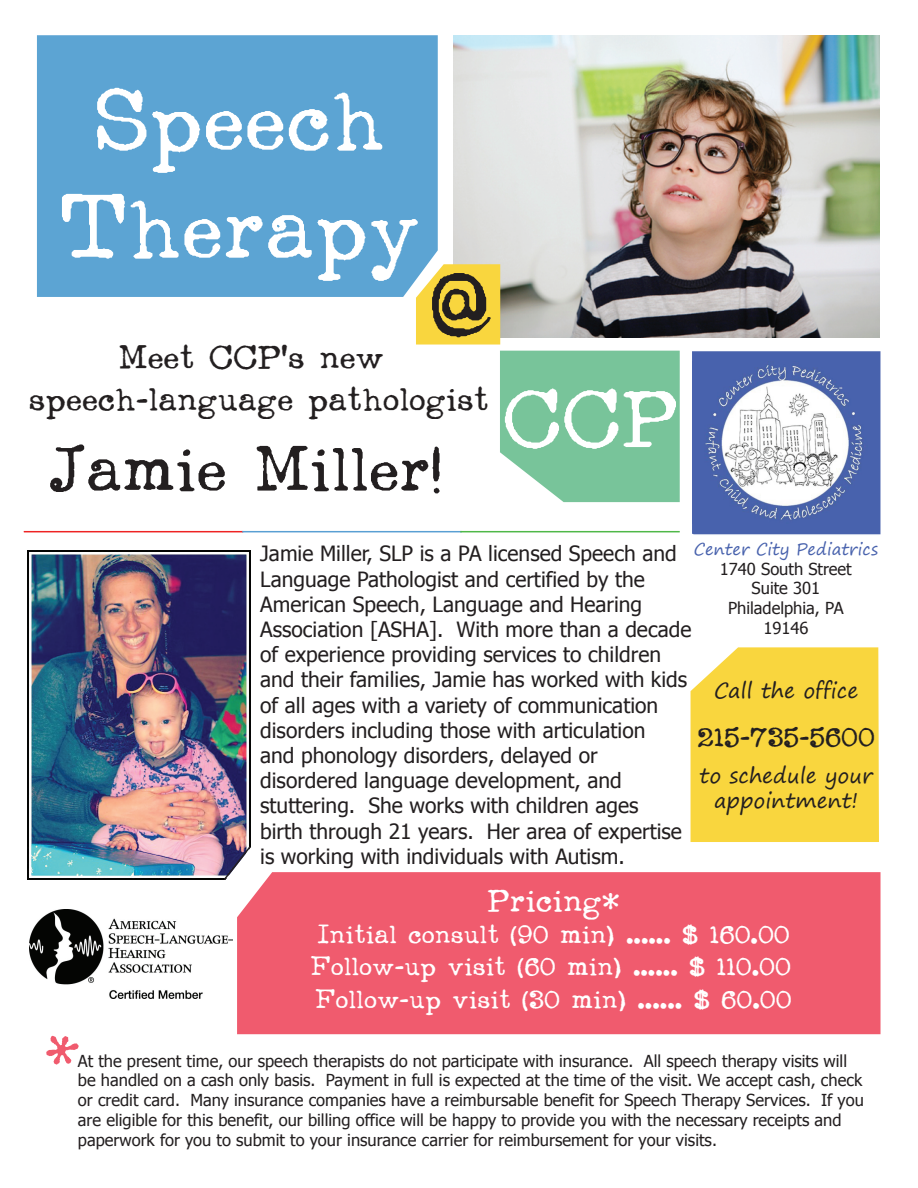
<style>
.page{position:relative;width:918px;height:1188px;background:#fff}
.page>*{position:absolute;margin:0;border:0;box-sizing:border-box;transform-origin:0 0}
.t1{font:105px "Lucien";color:#231f20}
.t2{font:90px/108px "Lucien";color:#fff;text-align:center}
.t3{font:84px "Lucien";color:#fff}
.t4{font:66px "Lucien";color:#231f20}
.t5{font:34.5px/41.4px "Lucien";color:#231f20;text-align:center}
.t6{font:33px "Lucien";color:#fff}
.t7{font:28.5px "Lucien";color:#231f20}
.t8{font:27px/32.4px "Lucien";color:#fff;text-align:justify}
.t9{font:21px/25.2px "Tahoma";color:#231f20}
.t10{font:21px/25.2px "Segoe Print";color:#231f20;text-align:center}
.t11{font:16.5px/19.8px "Tahoma";color:#231f20;text-align:center}
.t12{font:16.5px "Segoe Print";color:#4862ad}
</style>
<div class="page">
<img style="left:454px;top:35px;width:426px;height:302px">
<hr style="left:24px;top:531px;width:219px;height:1px;background:#ee2323">
<hr style="left:242px;top:531px;width:220px;height:1px;background:#599fd3">
<hr style="left:460px;top:531px;width:220px;height:1px;background:#4fb848">
<img style="left:30px;top:910px;width:203px;height:88px">
<div style="left:37px;top:35px;width:401px;height:262px;background:#5ca4d3"></div>
<div style="left:692px;top:351px;width:188px;height:183px;background:#4862ad"></div>
<div style="left:500px;top:351px;width:180px;height:151px;background:#78c49a"></div>
<img style="left:692px;top:362px;width:188px;height:161px">
<div style="left:691px;top:534px;width:190px;height:147px;background:#fff;border:2px solid #fff"></div>
<svg style="left:416px;top:264px;width:84px;height:81px;background:#f7d74c"></svg>
<img style="left:28px;top:550px;width:222px;height:330px">
<svg style="left:216px;top:843px;width:35px;height:37px"></svg>
<div style="left:237px;top:872px;width:644px;height:162px;background:#f05b6e"></div>
<div style="left:691px;top:647px;width:188px;height:195px;background:#f9d63e"></div>
<h2 class="t2" style="left:59px;top:74px;width:363px">Speech<br>Therapy</h2>
<h1 class="t1" style="left:429px;top:256px;width:67px">@</h1>
<h3 class="t5" style="left:29px;top:340px;width:461px">Meet CCP’s new speech-language pathologist</h3>
<h3 class="t4" style="left:48px;top:441px;width:395px">Jamie Miller!</h3>
<h3 class="t3" style="left:502px;top:383px;width:178px">CCP</h3>
<p class="t12" style="left:694px;top:534px;width:186px">Center City Pediatrics</p>
<p class="t11" style="left:720px;top:558px;width:133px">1740 South Street<br>Suite 301<br>Philadelphia, PA<br>19146</p>
<p class="t9" style="left:260px;top:540px;width:433px">Jamie Miller, SLP is a PA licensed Speech and Language Pathologist and certified by the American Speech, Language and Hearing Association [ASHA]. With more than a decade of experience providing services to children and their families, Jamie has worked with kids of all ages with a variety of communication disorders including those with articulation<br>and phonology disorders, delayed or disordered language development, and stuttering. She works with children ages<br>birth through 21 years. Her area of expertise is working with individuals with Autism.</p>
<h3 class="t6" style="left:487px;top:886px;width:134px">Pricing*</h3>
<h3 class="t8" style="left:311px;top:920px;width:483px">Initial consult (90 min) ...... $ 160.00<br>Follow-up visit (60 min) ...... $ 110.00<br>Follow-up visit (30 min) ...... $ 60.00</h3>
<p class="t10" style="left:714px;top:678px;width:146px">Call the office</p>
<h3 class="t7" style="left:698px;top:725px;width:179px">215-735-5600</h3>
<p class="t10" style="left:699px;top:762px;width:175px">to schedule your appointment!</p>
<p class="t11" style="left:78px;top:1050px;width:787px;text-align:left">At the present time, our speech therapists do not participate with insurance. All speech therapy visits will be handled on a cash only basis. Payment in full is expected at the time of the visit. We accept cash, check or credit card. Many insurance companies have a reimbursable benefit for Speech Therapy Services. If you are eligible for this benefit, our billing office will be happy to provide you with the necessary receipts and paperwork for you to submit to your insurance carrier for reimbursement for your visits.</p>
</div>
